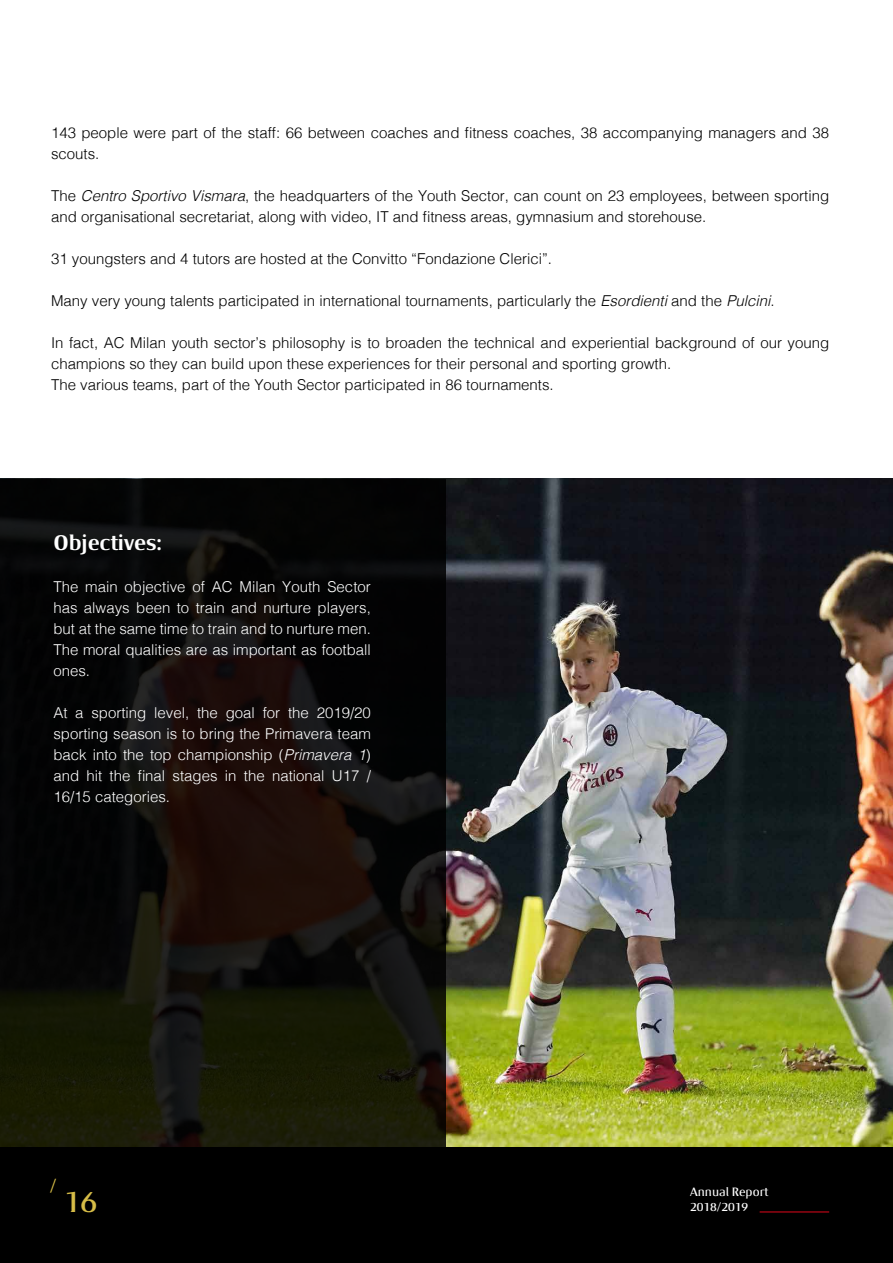
<style>
.page{position:relative;width:893px;height:1263px;background:#fff}
.page>*{position:absolute;margin:0;border:0;box-sizing:border-box;transform-origin:0 0}
.t1{font:30px "Milan Type Rev";color:#d6bc47}
.t2{font:700 21px "Milan Type Rev";color:#fff}
.t3{font:18px "Milan Type Rev";color:#d6bc47}
.t4{font:300 15px/21px "Helvetica";color:#000}
.t5{font:300 15px/21px "Helvetica";color:#fff;text-align:justify}
.t6{font:12px "Milan Type Rev";color:#fff}
.s1{font-style:italic}
</style>
<div class="page">
<div style="left:0;top:1146px;width:893px;height:117px;background:#000"></div>
<hr style="left:760px;top:1211px;width:69px;height:1px;background:#e0071b">
<img style="left:0;top:478px;width:893px;height:668px">
<svg style="left:0;top:479px;width:446px;height:668px;background:#0f0d08"></svg>
<p class="t4" style="left:51px;top:121px;width:780px">143 people were part of the staff: 66 between coaches and fitness coaches, 38 accompanying managers and 38 scouts.</p>
<p class="t4" style="left:51px;top:184px;width:780px">The <span class="s1">Centro Sportivo Vismara</span>, the headquarters of the Youth Sector, can count on 23 employees, between sporting and organisational secretariat, along with video, IT and fitness areas, gymnasium and storehouse.</p>
<p class="t4" style="left:51px;top:247px;width:503px">31 youngsters and 4 tutors are hosted at the Convitto “Fondazione Clerici”.</p>
<p class="t4" style="left:51px;top:289px;width:725px">Many very young talents participated in international tournaments, particularly the <span class="s1">Esordienti</span> and the <span class="s1">Pulcini</span>.</p>
<p class="t4" style="left:51px;top:331px;width:780px">In fact, AC Milan youth sector’s philosophy is to broaden the technical and experiential background of our young champions so they can build upon these experiences for their personal and sporting growth.<br>The various teams, part of the Youth Sector participated in 86 tournaments.</p>
<h2 class="t2" style="left:53px;top:531px;width:110px">Objectives:</h2>
<p class="t5" style="left:53px;top:575px;width:319px">The main objective of AC Milan Youth Sector has always been to train and nurture players, but at the same time to train and to nurture men.<br>The moral qualities are as important as football ones.</p>
<p class="t5" style="left:53px;top:701px;width:319px">At a sporting level, the goal for the 2019/20 sporting season is to bring the Primavera team back into the top championship (<span class="s1">Primavera 1</span>) and hit the final stages in the national U17 / 16/15 categories.</p>
<p class="t3" style="left:50px;top:1175px;width:8px">/</p>
<p class="t6" style="left:690px;top:1185px;width:80px">Annual Report</p>
<h1 class="t1" style="left:64px;top:1184px;width:35px">16</h1>
<p class="t6" style="left:690px;top:1200px;width:60px">2018/2019</p>
</div>
